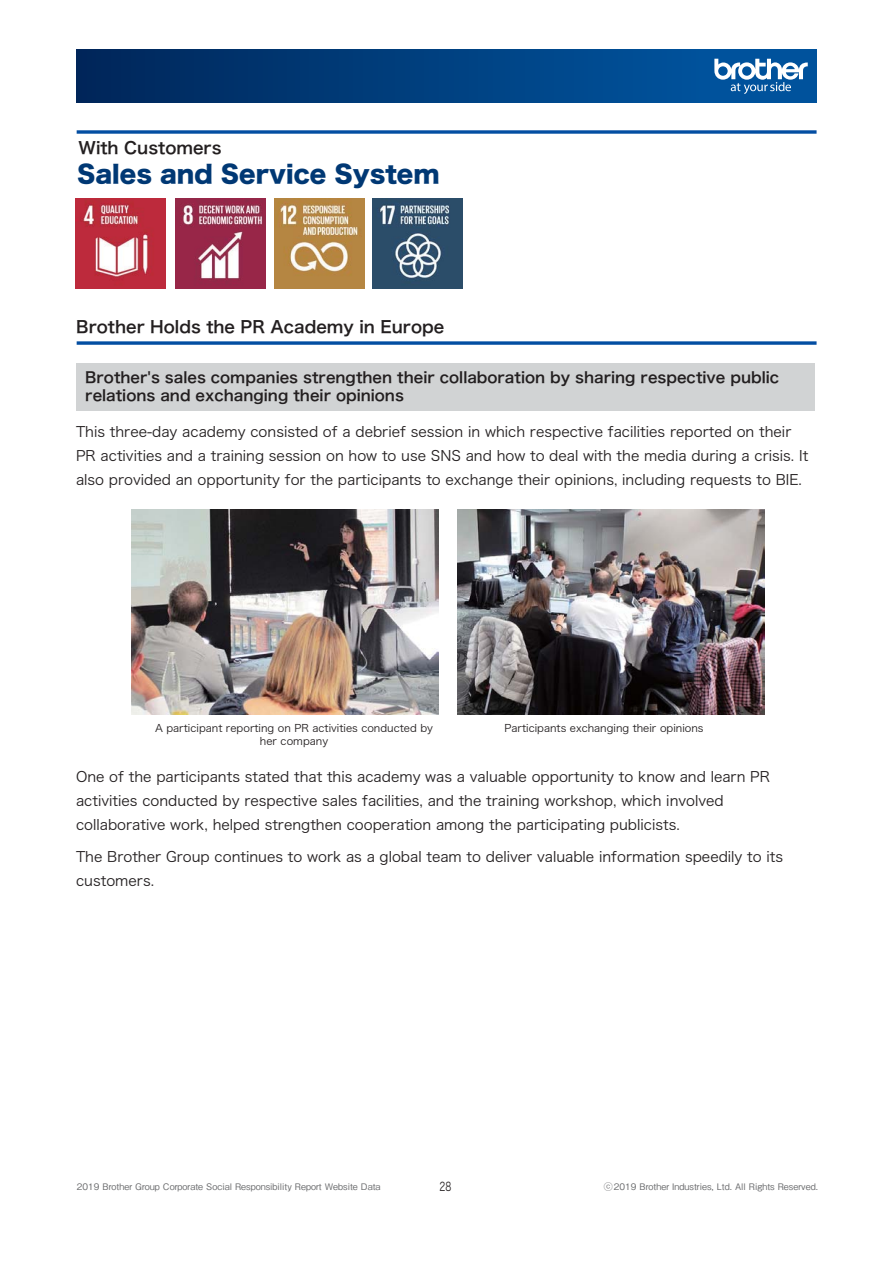
<style>
.page{position:relative;width:893px;height:1263px;background:#fff}
.page>*{position:absolute;margin:0;border:0;box-sizing:border-box;transform-origin:0 0}
.t1{font:24px "Hira Kaku Std N W8 90 pv RKSJ H";color:#003874}
.t2{font:16.5px "Hira Kaku Pro W6 90 pv RKSJ H";color:#231f20}
.t3{font:15px/18px "Hira Kaku Pro W6 90 pv RKSJ H";color:#231f20}
.t4{font:14.25px/24px "Hira Kaku Pro W3 90 pv RKSJ H";color:#231f20}
.t5{font:12px "Hira Kaku Pro W3 90 pv RKSJ H";color:#231f20;scale:.75 1}
.t6{font:10.5px/12.6px "Hira Kaku Pro W3 90 pv RKSJ H";color:#231f20;text-align:center}
.t7{font:9px "Gothic BBB Pro Medium 90 pv RKSJ H";color:#6d6e70}
</style>
<div class="page">
<div style="left:76px;top:50px;width:741px;height:52px;background:linear-gradient(to right,#00275b,#0159a5)"></div>
<svg style="left:714px;top:59px;width:94px;height:35px"></svg>
<svg style="left:77px;top:130px;width:739px;height:4px;background:#2868af"></svg>
<svg style="left:77px;top:341px;width:739px;height:4px;background:#2868af"></svg>
<div style="left:76px;top:363px;width:739px;height:47px;background:#d1d3d4"></div>
<img style="left:76px;top:199px;width:90px;height:90px">
<img style="left:175px;top:199px;width:90px;height:90px">
<img style="left:274px;top:199px;width:90px;height:90px">
<img style="left:373px;top:199px;width:90px;height:90px">
<img style="left:132px;top:510px;width:306px;height:204px">
<img style="left:458px;top:510px;width:306px;height:204px">
<p class="t2" style="left:79px;top:141px;width:144px">With Customers</p>
<h1 class="t1" style="left:77px;top:165px;width:364px">Sales and Service System</h1>
<p class="t2" style="left:76px;top:321px;width:369px">Brother Holds the PR Academy in Europe</p>
<p class="t3" style="left:85px;top:370px;width:695px">Brother's sales companies strengthen their collaboration by sharing respective public relations and exchanging their opinions</p>
<p class="t4" style="left:76px;top:421px;width:734px">This three-day academy consisted of a debrief session in which respective facilities reported on their<br>PR activities and a training session on how to use SNS and how to deal with the media during a crisis. It also provided an opportunity for the participants to exchange their opinions, including requests to BIE.</p>
<p class="t6" style="left:155px;top:723px;width:279px">A participant reporting on PR activities conducted by her company</p>
<p class="t6" style="left:505px;top:723px;width:200px">Participants exchanging their opinions</p>
<p class="t4" style="left:76px;top:767px;width:695px">One of the participants stated that this academy was a valuable opportunity to know and learn PR activities conducted by respective sales facilities, and the training workshop, which involved collaborative work, helped strengthen cooperation among the participating publicists.</p>
<p class="t4" style="left:76px;top:846px;width:709px">The Brother Group continues to work as a global team to deliver valuable information speedily to its customers.</p>
<p class="t5" style="left:440px;top:1182px;width:17px">28</p>
<p class="t7" style="left:77px;top:1183px;width:305px">2019 Brother Group Corporate Social Responsibility Report Website Data</p>
<p class="t7" style="left:604px;top:1183px;width:216px">ⓒ2019 Brother Industries, Ltd. All Rights Reserved.</p>
</div>
